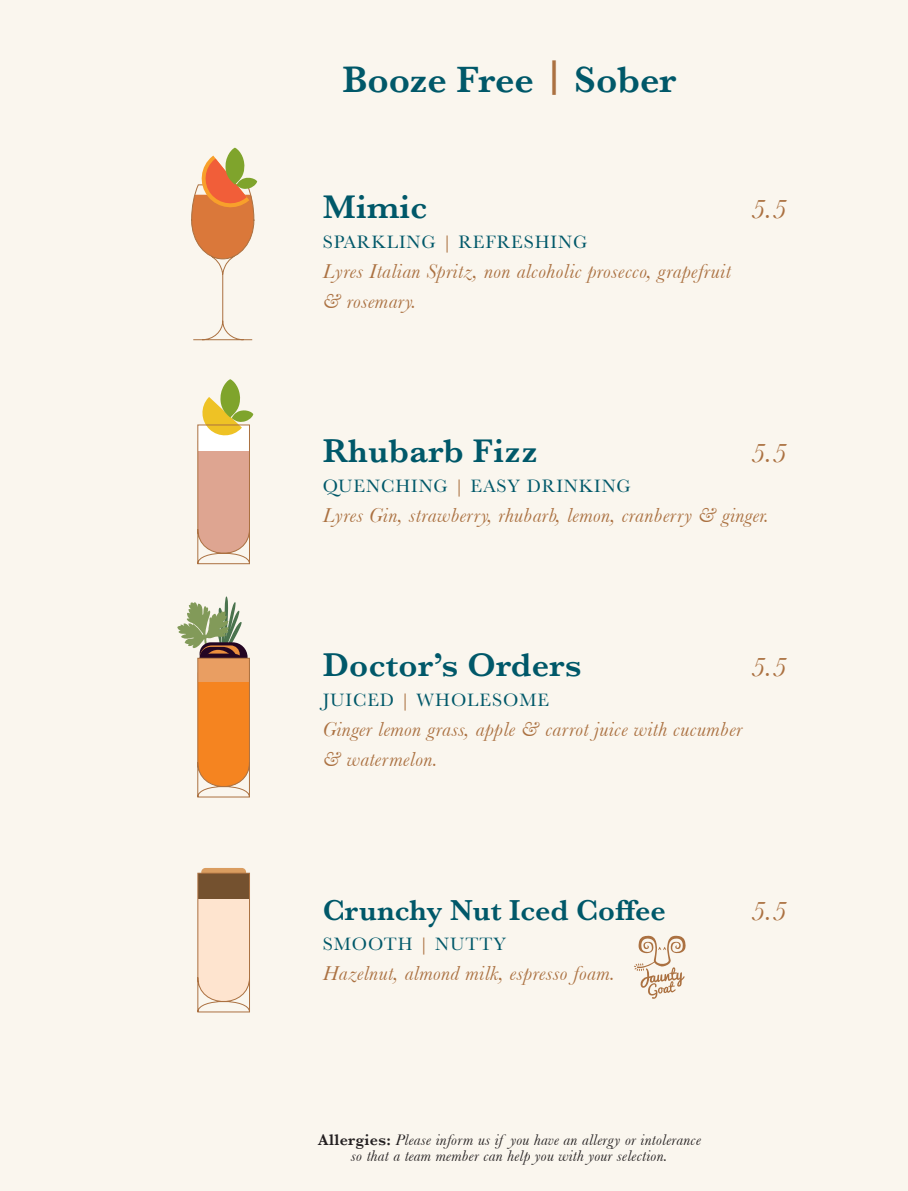
<style>
.page{position:relative;width:908px;height:1191px;background:#fff}
.page>*{position:absolute;margin:0;border:0;box-sizing:border-box;transform-origin:0 0}
.t1{font:600 38px "Baskerville";color:#005869}
.t2{font:600 34px "Baskerville";letter-spacing:.01em;color:#005869}
.t3{font:600 30px "Baskerville";color:#005869}
.t4{font:italic 28px "Baskerville";color:#ab7141}
.t5{font:italic 21px/30px "Baskerville";letter-spacing:.02em;color:#ab7141}
.t6{font:18.6px "Baskerville";letter-spacing:.05em;color:#005869}
.t7{font:italic 16px/16px "Baskerville";letter-spacing:.02em;color:#231f20;text-align:center}
.s1{color:#ab7141}
.s2{font-weight:600;font-style:normal}
</style>
<div class="page">
<div style="left:0;top:0;width:907px;height:1191px;background:#faf6ee"></div>
<svg style="left:191px;top:148px;width:66px;height:192px"></svg>
<div style="left:201px;top:868px;width:45px;height:8px;background:#da9d60;border-radius:4px"></div>
<svg style="left:197px;top:379px;width:56px;height:185px"></svg>
<svg style="left:197px;top:872px;width:53px;height:140px;background:#e0c4ac"></svg>
<svg style="left:177px;top:596px;width:73px;height:201px"></svg>
<svg style="left:634px;top:935px;width:51px;height:64px"></svg>
<p class="t1" style="left:342px;top:53px;width:335px">Booze Free <sup>|</sup> Sober</p>
<p class="t2" style="left:322px;top:183px;width:106px">Mimic</p>
<p class="t4" style="left:750px;top:192px;width:37px">5.5</p>
<p class="t6" style="left:322px;top:230px;width:266px">SPARKLING <span class="s1">|</span> REFRESHING</p>
<p class="t5" style="left:322px;top:256px;width:409px">Lyres Italian Spritz, non alcoholic prosecco, grapefruit &amp; rosemary.</p>
<p class="t2" style="left:322px;top:427px;width:217px">Rhubarb Fizz</p>
<p class="t4" style="left:750px;top:436px;width:37px">5.5</p>
<p class="t6" style="left:322px;top:474px;width:309px">QUENCHING <span class="s1">|</span> EASY DRINKING</p>
<p class="t5" style="left:322px;top:500px;width:447px">Lyres Gin, strawberry, rhubarb, lemon, cranberry &amp; ginger.</p>
<p class="t2" style="left:322px;top:641px;width:260px">Doctor’s Orders</p>
<p class="t4" style="left:750px;top:650px;width:37px">5.5</p>
<p class="t6" style="left:322px;top:688px;width:228px">JUICED <span class="s1">|</span> WHOLESOME</p>
<p class="t5" style="left:322px;top:714px;width:421px">Ginger lemon grass, apple &amp; carrot juice with cucumber &amp; watermelon.</p>
<p class="t3" style="left:322px;top:889px;width:344px">Crunchy Nut Iced Coffee</p>
<p class="t4" style="left:750px;top:894px;width:37px">5.5</p>
<p class="t6" style="left:322px;top:932px;width:185px">SMOOTH <span class="s1">|</span> NUTTY</p>
<p class="t5" style="left:322px;top:958px;width:294px">Hazelnut, almond milk, espresso foam.</p>
<p class="t7" style="left:317px;top:1131px;width:384px"><span class="s2">Allergies:</span> Please inform us if you have an allergy or intolerance so that a team member can help you with your selection.</p>
</div>
